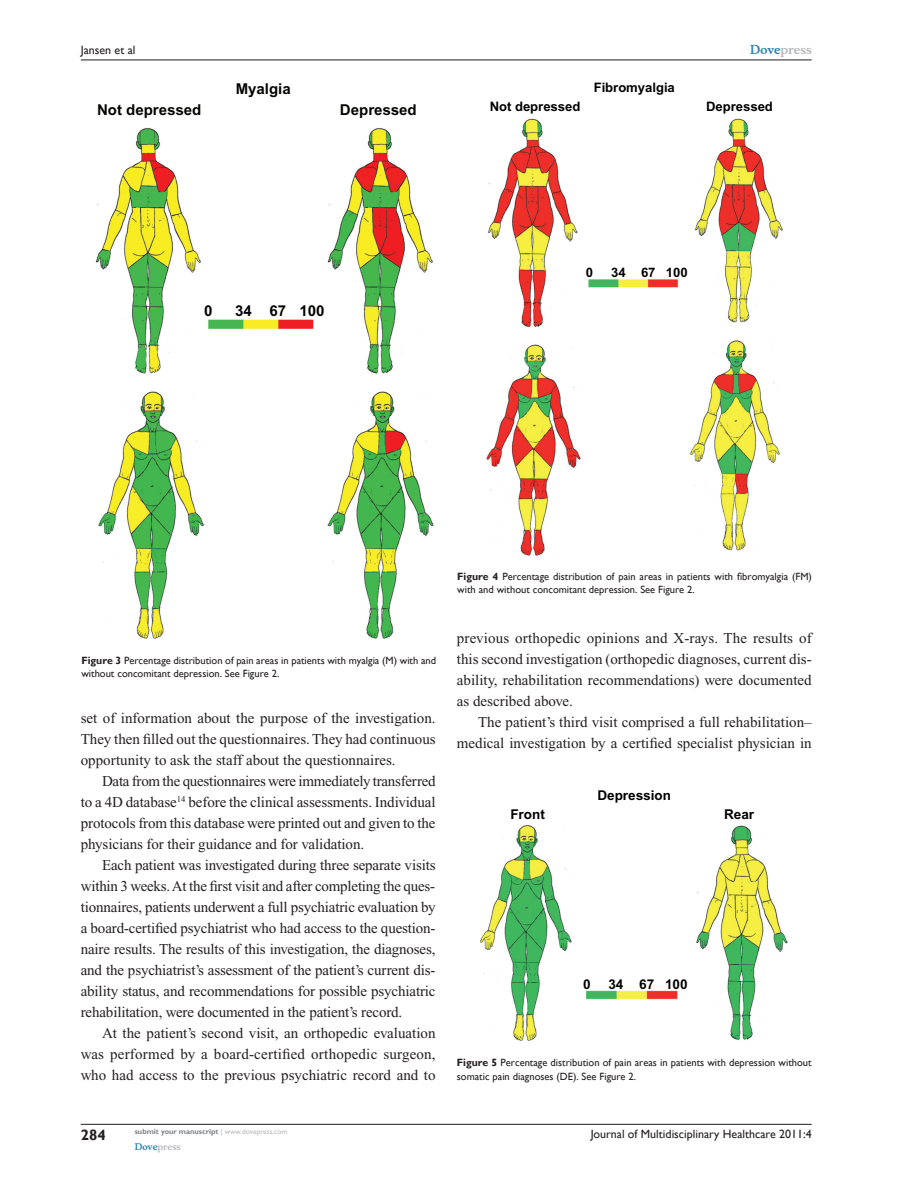
<style>
.page{position:relative;width:918px;height:1188px;background:#fff}
.page>*{position:absolute;margin:0;border:0;box-sizing:border-box;transform-origin:0 0}
.t1{font:15px/21px "Times New Roman";color:#231f20;text-align:justify}
.t2{font:700 15px "Arial";color:#040503}
.t3{font:700 15px "Gill Sans";color:#231f20}
.t4{font:700 13.5px "Arial";color:#000}
.t5{font:700 13.05px "Arial";color:#000}
.t6{font:12px "Gill Sans";color:#231f20}
.t7{font:700 12px "Musee";color:#b8b9bc}
.t8{font:10.5px/13.5px "Gill Sans";color:#231f20}
.t9{font:700 9px "Musee";color:#b8b9bc}
.t10{font:700 7.5px "Gill Sans";color:#808285}
.s1{color:#3485ae}
.s2{font-weight:700}
.s3{font-weight:400;color:#b8b9bc}
</style>
<div class="page">
<hr style="left:81px;top:1124px;width:731px;height:1px;background:#231f20">
<hr style="left:81px;top:60px;width:731px;height:1px;background:#231f20">
<img style="left:95px;top:127px;width:339px;height:511px">
<img style="left:486px;top:118px;width:297px;height:438px">
<img style="left:480px;top:825px;width:308px;height:216px">
<p class="t6" style="left:81px;top:43px;width:56px">Jansen et al</p>
<p class="t7" style="left:750px;top:43px;width:63px"><span class="s1">Dove</span>press</p>
<p class="t2" style="left:236px;top:80px;width:57px">Myalgia</p>
<p class="t5" style="left:594px;top:80px;width:83px">Fibromyalgia</p>
<p class="t2" style="left:97px;top:101px;width:106px">Not depressed</p>
<p class="t2" style="left:340px;top:101px;width:78px">Depressed</p>
<p class="t5" style="left:490px;top:98px;width:92px">Not depressed</p>
<p class="t5" style="left:706px;top:98px;width:68px">Depressed</p>
<p class="t5" style="left:586px;top:265px;width:9px">0</p>
<p class="t5" style="left:611px;top:265px;width:78px">34 67 100</p>
<p class="t2" style="left:204px;top:302px;width:10px">0</p>
<p class="t2" style="left:235px;top:302px;width:91px">34 67 100</p>
<p class="t8" style="left:81px;top:654px;width:356px"><span class="s2">Figure 3</span> Percentage distribution of pain areas in patients with myalgia (M) with and without concomitant depression. See Figure 2.</p>
<p class="t1" style="left:81px;top:707px;width:356px">set of information about the purpose of the investigation.<br>They then filled out the questionnaires. They had continuous opportunity to ask the staff about the questionnaires.</p>
<p class="t1" style="left:81px;top:770px;width:356px;text-indent:21px">Data from the questionnaires were immediately transferred to a 4D database<sup>14</sup> before the clinical assessments. Individual protocols from this database were printed out and given to the physicians for their guidance and for validation.</p>
<p class="t1" style="left:81px;top:854px;width:356px;text-indent:21px">Each patient was investigated during three separate visits within 3 weeks. At the first visit and after completing the ques&shy;tionnaires, patients underwent a full psychiatric evaluation by a board-certified psychiatrist who had access to the question&shy;naire results. The results of this investigation, the diagnoses, and the psychiatrist’s assessment of the patient’s current dis&shy;ability status, and recommendations for possible psychiatric rehabilitation, were documented in the patient’s record.</p>
<p class="t1" style="left:81px;top:1022px;width:356px;text-indent:21px">At the patient’s second visit, an orthopedic evaluation was performed by a board-certified orthopedic surgeon, who had access to the previous psychiatric record and to</p>
<p class="t3" style="left:81px;top:1126px;width:26px">284</p>
<p class="t10" style="left:135px;top:1127px;width:154px">submit your manuscript <span class="s3">| www.dovepress.com</span></p>
<p class="t9" style="left:135px;top:1141px;width:48px"><span class="s1">Dove</span>press</p>
<p class="t8" style="left:457px;top:570px;width:356px"><span class="s2">Figure 4</span> Percentage distribution of pain areas in patients with fibromyalgia (FM) with and without concomitant depression. See Figure 2.</p>
<p class="t1" style="left:457px;top:627px;width:356px">previous orthopedic opinions and X-rays. The results of this second investigation (orthopedic diagnoses, current dis&shy;ability, rehabilitation recommendations) were documented as described above.</p>
<p class="t1" style="left:457px;top:711px;width:356px;text-align:right">The patient’s third visit comprised a full rehabilitation– medical investigation by a certified specialist physician in</p>
<p class="t4" style="left:597px;top:787px;width:75px">Depression</p>
<p class="t4" style="left:510px;top:807px;width:36px">Front</p>
<p class="t4" style="left:724px;top:807px;width:32px">Rear</p>
<p class="t4" style="left:583px;top:976px;width:9px">0</p>
<p class="t4" style="left:608px;top:976px;width:81px">34 67 100</p>
<p class="t8" style="left:457px;top:1056px;width:356px"><span class="s2">Figure 5</span> Percentage distribution of pain areas in patients with depression without somatic pain diagnoses (DE). See Figure 2.</p>
<p class="t6" style="left:591px;top:1127px;width:222px">Journal of Multidisciplinary Healthcare 2011:4</p>
</div>
